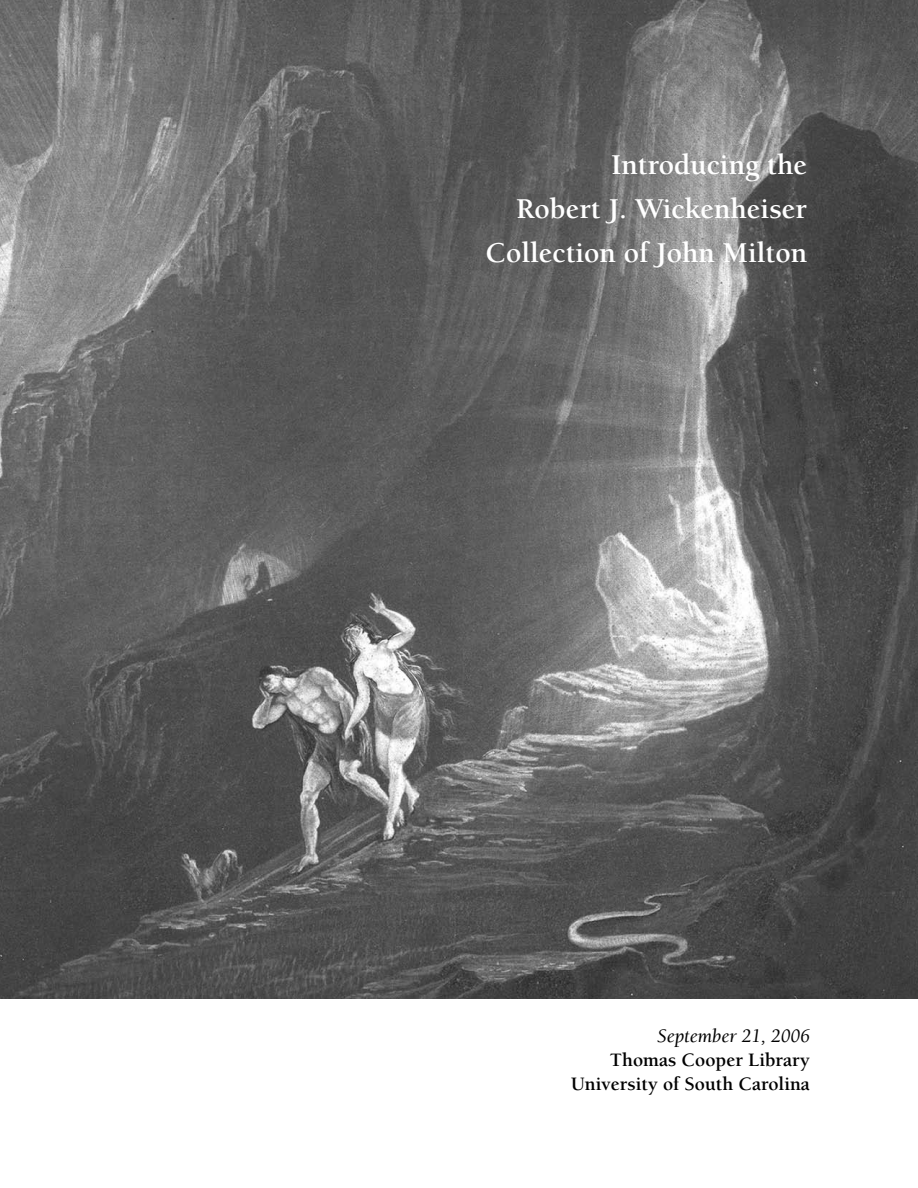
<style>
.page{position:relative;width:918px;height:1188px;background:#fff}
.page>*{position:absolute;margin:0;border:0;box-sizing:border-box;transform-origin:0 0}
.t1{font:700 29.55px/44.2px "Berkeley Std";color:#fff;text-align:right}
.t2{font:700 19.5px/24px "Berkeley Std";color:#000;text-align:right}
.t3{font:italic 19.5px "Berkeley Std";color:#000}
</style>
<div class="page">
<img style="left:0;top:0;width:918px;height:999px">
<p class="t1" style="left:485px;top:143px;width:323px">Introducing the<br>Robert J. Wickenheiser<br>Collection of John Milton</p>
<p class="t3" style="left:657px;top:1025px;width:154px">September 21, 2006</p>
<p class="t2" style="left:571px;top:1048px;width:241px">Thomas Cooper Library<br>University of South Carolina</p>
</div>
